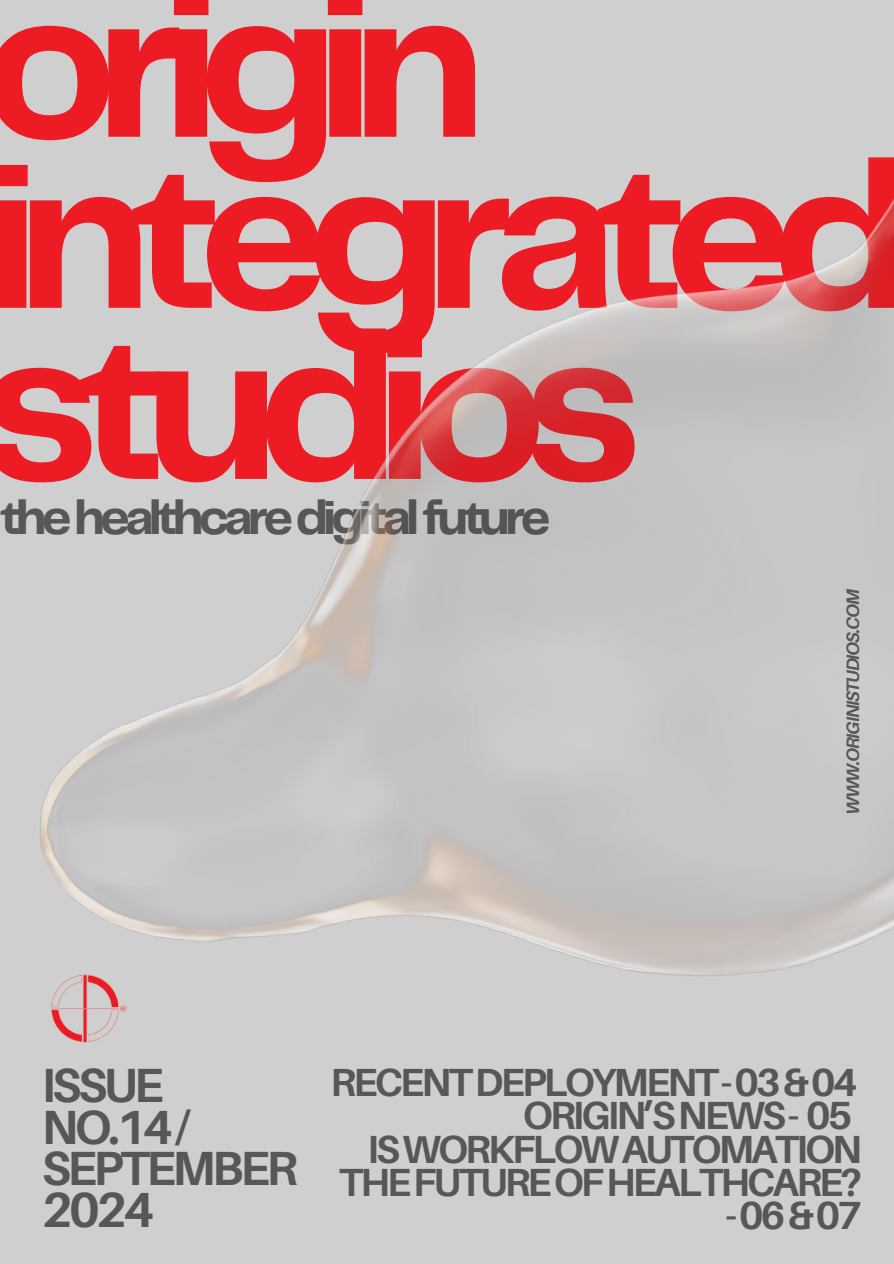
<style>
.page{position:relative;width:894px;height:1264px;background:#fff}
.page>*{position:absolute;margin:0;border:0;box-sizing:border-box;transform-origin:0 0}
.t1{font:700 214.8px/171px "Telegraf";letter-spacing:-.1em;color:#ed1c24}
.t2{font:700 49.5px "Telegraf";letter-spacing:-.1em;color:#575757}
.t3{font:700 49.35px "Aileron";color:#575757}
.t4{font:700 48px/41.7px "Aileron";letter-spacing:-.07em;color:#575757}
.t5{font:700 39.3px/33.3px "Aileron";letter-spacing:-.07em;color:#575757;text-align:right}
.t6{font:italic 700 18px "Aileron";letter-spacing:-.07em;color:#575757}
</style>
<div class="page">
<div style="left:0;top:0;width:893px;height:1263px;background:#cfcfcf"></div>
<img style="left:51px;top:987px;width:76px;height:56px">
<img style="left:40px;top:199px;width:853px;height:788px">
<h1 class="t1" style="left:-18px;top:-9px;width:931px">origin integrated studios</h1>
<p class="t2" style="left:0;top:496px;width:551px">thehealthcaredigitalfuture</p>
<h2 class="t6" style="left:841px;top:814px;width:227px;rotate:-90deg">WWW.ORIGINISTUDIOS.COM</h2>
<p class="t4" style="left:42px;top:1063px;width:257px">ISSUE<br>NO.14/<br>SEPTEMBER</p>
<p class="t3" style="left:42px;top:1179px;width:114px">2024</p>
<h3 class="t5" style="left:330px;top:1064px;width:533px">RECENTDEPLOYMENT-03&amp;04<br>ORIGIN’SNEWS- 05<br>ISWORKFLOWAUTOMATION<br>THEFUTUREOFHEALTHCARE?</h3>
<p class="t5" style="left:725px;top:1198px;width:138px">-06&amp;07</p>
</div>
